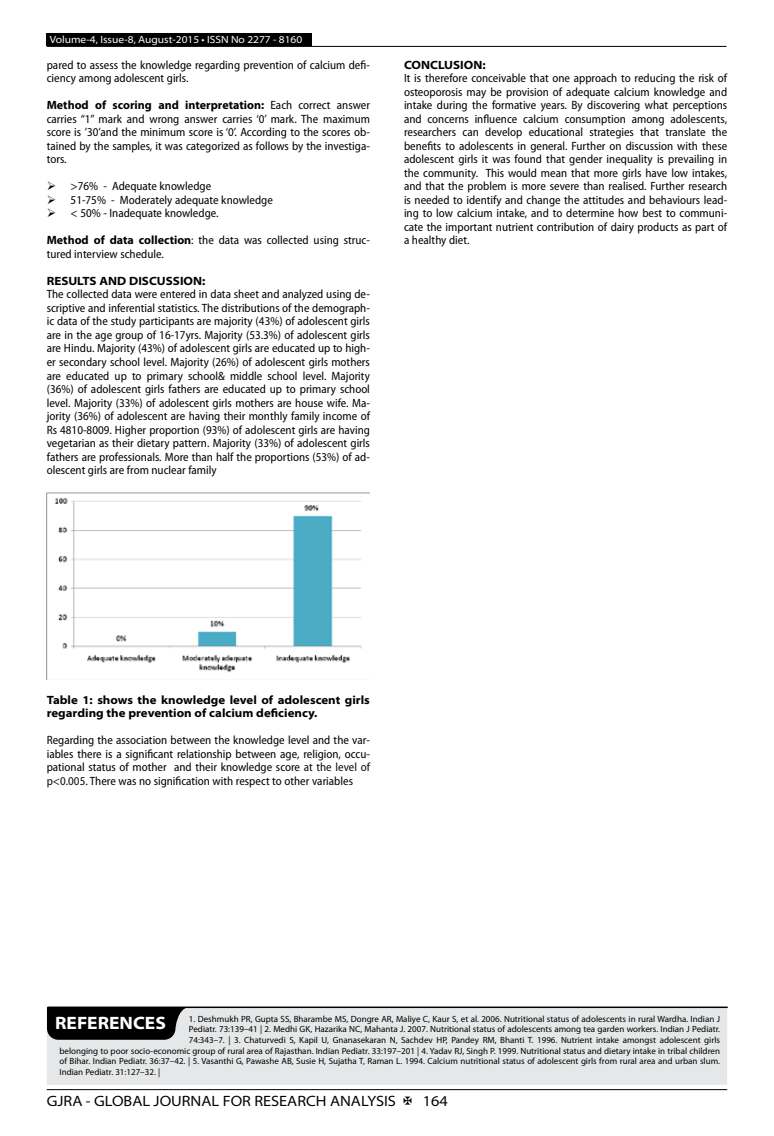
<style>
.page{position:relative;width:774px;height:1136px;background:#fff}
.page>*{position:absolute;margin:0;border:0;box-sizing:border-box;transform-origin:0 0}
.t1{font:700 semi-expanded 18px "Myriad Pro";color:#fff}
.t2{font:semi-expanded 15px "Myriad Pro";color:#000}
.t3{font:semi-condensed 12px/13.5px "Myriad Pro";color:#000;text-align:justify}
.t4{font:700 semi-expanded 12px/13.5px "Myriad Pro";color:#000}
.t5{font:semi-expanded 10.5px "Myriad Pro";color:#fff}
.t6{font:9px "Myriad Pro";color:#000}
.s1{font-weight:700;font-stretch:normal}
.s2{color:#0d0d0d}
</style>
<div class="page">
<hr style="left:47px;top:1089px;width:680px;height:1px;background:#000">
<div style="left:47px;top:33px;width:265px;height:13px;background:#000"></div>
<hr style="left:47px;top:46px;width:679px;height:1px;background:#000">
<div style="left:47px;top:1007px;width:680px;height:77px;background:#e6e7e8"></div>
<hr style="left:48px;top:1006px;width:679px;height:1px;background:#000">
<svg style="left:47px;top:1007px;width:142px;height:32px;background:#141414"></svg>
<img style="left:47px;top:492px;width:322px;height:187px">
<p class="t5" style="left:50px;top:34px;width:254px">Volume-4, Issue-8, August-2015 • ISSN No 2277 - 8160</p>
<p class="t3" style="left:47px;top:58px;width:325px">pared to assess the knowledge regarding prevention of calcium defi&shy;ciency among adolescent girls.</p>
<p class="t3" style="left:47px;top:99px;width:325px"><span class="s1">Method of scoring and interpretation:</span> Each correct answer carries “1” mark and wrong answer carries ‘0’ mark. The maximum score is ’30’and the minimum score is ‘0’. According to the scores ob&shy;tained by the samples, it was categorized as follows by the investiga&shy;tors.</p>
<p class="t3" style="left:47px;top:180px;width:166px">➢ &gt;76% - Adequate knowledge</p>
<p class="t3" style="left:47px;top:193px;width:228px">➢ 51-75% - Moderately adequate knowledge</p>
<p class="t3" style="left:47px;top:207px;width:173px">➢ &lt; 50% - Inadequate knowledge.</p>
<p class="t3" style="left:47px;top:234px;width:325px"><span class="s1">Method of data collection</span>: the data was collected using struc&shy;tured interview schedule.</p>
<p class="t4" style="left:47px;top:274px;width:160px">RESULTS AND DISCUSSION:</p>
<p class="t3" style="left:47px;top:288px;width:325px">The collected data were entered in data sheet and analyzed using de&shy;scriptive and inferential statistics. The distributions of the demograph&shy;ic data of the study participants are majority (43%) of adolescent girls are in the age group of 16-17yrs. Majority (53.3%) of adolescent girls are Hindu. Majority (43%) of adolescent girls are educated up to high&shy;er secondary school level. Majority (26%) of adolescent girls mothers are educated up to primary school&amp; middle school level. Majority (36%) of adolescent girls fathers are educated up to primary school level. Majority (33%) of adolescent girls mothers are house wife. Ma&shy;jority (36%) of adolescent are having their monthly family income of Rs 4810-8009. Higher proportion (93%) of adolescent girls are having vegetarian as their dietary pattern. Majority (33%) of adolescent girls fathers are professionals. More than half the proportions (53%) of ad&shy;olescent girls are from nuclear family</p>
<p class="t4" style="left:404px;top:58px;width:83px">CONCLUSION:</p>
<p class="t3" style="left:404px;top:72px;width:325px">It is therefore conceivable that one approach to reducing the risk of osteoporosis may be provision of adequate calcium knowledge and intake during the formative years. By discovering what perceptions and concerns influence calcium consumption among adolescents, researchers can develop educational strategies that translate the benefits to adolescents in general. Further on discussion with these adolescent girls it was found that gender inequality is prevailing in the community. This would mean that more girls have low intakes, and that the problem is more severe than realised. Further research is needed to identify and change the attitudes and behaviours lead&shy;ing to low calcium intake, and to determine how best to communi&shy;cate the important nutrient contribution of dairy products as part of a healthy diet.</p>
<p class="t4" style="left:47px;top:693px;width:325px">Table 1: shows the knowledge level of adolescent girls regarding the prevention of calcium deficiency.</p>
<p class="t3" style="left:47px;top:733px;width:325px">Regarding the association between the knowledge level and the var&shy;iables there is a significant relationship between age, religion, occu&shy;pational status of mother and their knowledge score <span class="s2">at the level of p&lt;0.005</span>. There was no signification with respect to other variables</p>
<h1 class="t1" style="left:55px;top:1012px;width:112px">REFERENCES</h1>
<p class="t6" style="left:189px;top:1013px;width:533px">1. Deshmukh PR, Gupta SS, Bharambe MS, Dongre AR, Maliye C, Kaur S, et al. 2006. Nutritional status of adolescents in rural Wardha. Indian J</p>
<p class="t6" style="left:189px;top:1024px;width:533px">Pediatr. 73:139–41 | 2. Medhi GK, Hazarika NC, Mahanta J. 2007. Nutritional status of adolescents among tea garden workers. Indian J Pediatr.</p>
<p class="t6" style="left:189px;top:1034px;width:533px">74:343–7. | 3. Chaturvedi S, Kapil U, Gnanasekaran N, Sachdev HP, Pandey RM, Bhanti T. 1996. Nutrient intake amongst adolescent girls</p>
<p class="t6" style="left:60px;top:1045px;width:662px">belonging to poor socio-economic group of rural area of Rajasthan. Indian Pediatr. 33:197–201 | 4. Yadav RJ, Singh P. 1999. Nutritional status and dietary intake in tribal children</p>
<p class="t6" style="left:60px;top:1055px;width:662px">of Bihar. Indian Pediatr. 36:37–42. | 5. Vasanthi G, Pawashe AB, Susie H, Sujatha T, Raman L. 1994. Calcium nutritional status of adolescent girls from rural area and urban slum.</p>
<p class="t6" style="left:60px;top:1066px;width:102px">Indian Pediatr. 31:127–32. |</p>
<p class="t2" style="left:47px;top:1092px;width:351px">GJRA - GLOBAL JOURNAL FOR RESEARCH ANALYSIS</p>
<p class="t2" style="left:423px;top:1092px;width:27px">164</p>
</div>
